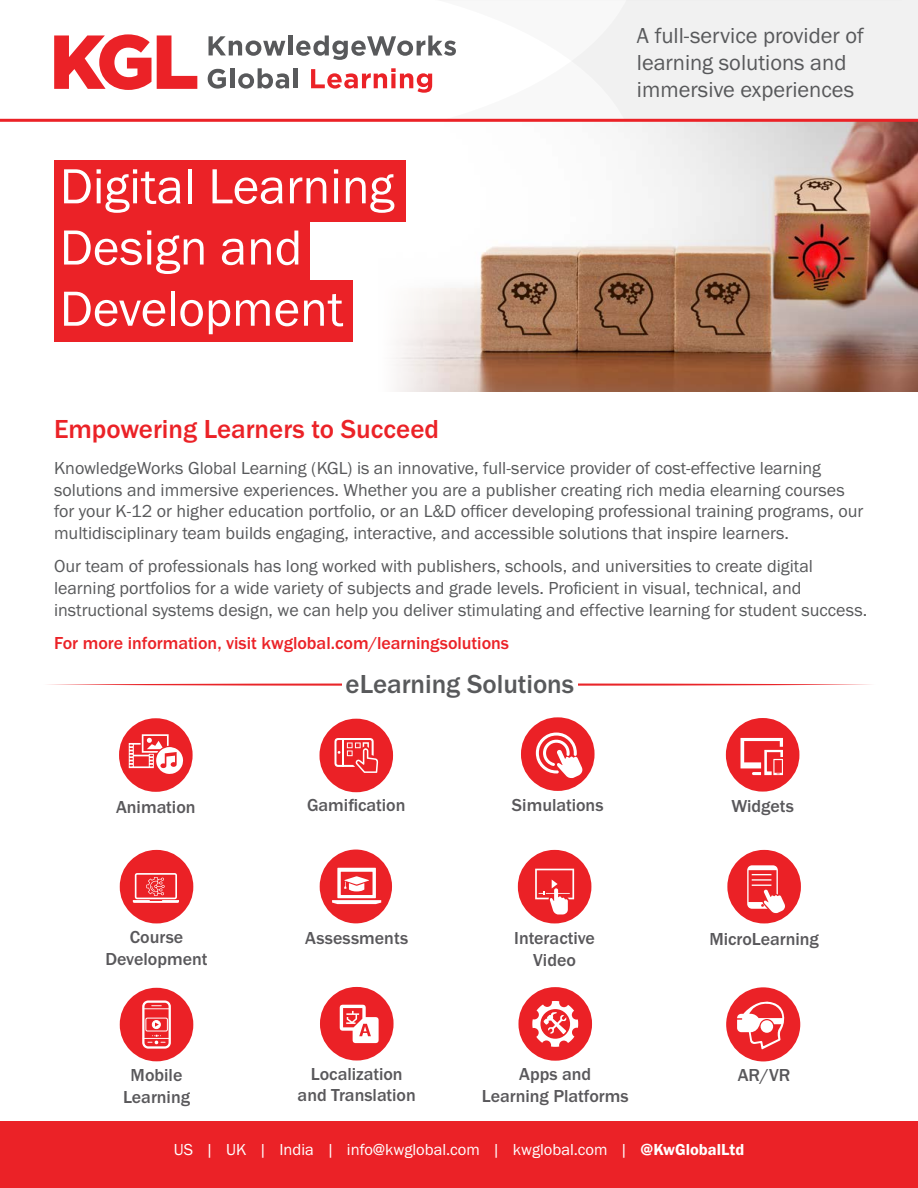
<style>
.page{position:relative;width:918px;height:1188px;background:#fff}
.page>*{position:absolute;margin:0;border:0;box-sizing:border-box;transform-origin:0 0}
.t1{font:51px/61.2px "Franklin Gothic URW Boo";color:#fff}
.t2{font:500 27px "Franklin Gothic URW";color:#eb2227}
.t3{font:500 27px "Franklin Gothic URW";color:#58595b}
.t4{font:22.5px/27px "Franklin Gothic URW Boo";color:#58595b}
.t5{font:18px/21.6px "Franklin Gothic URW Boo";color:#58595b}
.t6{font:500 18px/21.6px "Franklin Gothic URW";color:#59585b;text-align:center}
.t7{font:500 18px "Franklin Gothic URW";color:#eb2227}
.t8{font:16.5px "Franklin Gothic URW Boo";color:#fff}
.s1{font-family:"Franklin Gothic URW Dem"}
</style>
<div class="page">
<svg style="left:437px;top:0;width:481px;height:119px;fill:#f1f1f1"></svg>
<svg style="left:437px;top:0;width:465px;height:1px"></svg>
<img style="left:394px;top:122px;width:524px;height:270px">
<svg style="left:48px;top:683px;width:823px;height:3px"></svg>
<div style="left:0;top:1121px;width:918px;height:67px;background:#eb2227"></div>
<hr style="left:0;top:119px;width:918px;height:3px;background:#eb2227">
<div style="left:54px;top:160px;width:351px;height:62px;background:#eb2227"></div>
<svg style="left:54px;top:34px;width:143px;height:56px"></svg>
<svg style="left:209px;top:36px;width:76px;height:20px"></svg>
<hr style="left:288px;top:35px;width:4px;height:20px;background:#58595b">
<svg style="left:296px;top:35px;width:160px;height:25px"></svg>
<svg style="left:208px;top:69px;width:18px;height:20px"></svg>
<div style="left:230px;top:68px;width:5px;height:20px;background:#58595b"></div>
<svg style="left:238px;top:68px;width:51px;height:21px"></svg>
<div style="left:293px;top:68px;width:5px;height:20px;background:#58595b"></div>
<svg style="left:311px;top:68px;width:121px;height:25px"></svg>
<div style="left:54px;top:222px;width:256px;height:62px;background:#eb2227"></div>
<div style="left:54px;top:281px;width:298px;height:61px;background:#eb2227"></div>
<div style="left:342px;top:675px;width:236px;height:17px;background:#fff"></div>
<svg style="left:518px;top:850px;width:73px;height:73px"></svg>
<svg style="left:726px;top:718px;width:73px;height:74px"></svg>
<svg style="left:521px;top:717px;width:74px;height:74px"></svg>
<svg style="left:320px;top:987px;width:74px;height:74px"></svg>
<svg style="left:518px;top:987px;width:74px;height:74px"></svg>
<svg style="left:319px;top:719px;width:74px;height:73px"></svg>
<svg style="left:120px;top:850px;width:73px;height:73px"></svg>
<svg style="left:120px;top:988px;width:73px;height:73px"></svg>
<svg style="left:119px;top:718px;width:74px;height:74px"></svg>
<svg style="left:727px;top:850px;width:74px;height:73px"></svg>
<div style="left:726px;top:987px;width:74px;height:74px;background:#eb2227;border-radius:50%"></div>
<svg style="left:737px;top:1001px;width:48px;height:48px"></svg>
<div style="left:320px;top:850px;width:72px;height:73px;background:#eb2227;border-radius:50%"></div>
<svg style="left:332px;top:868px;width:49px;height:36px"></svg>
<h1 class="t1" style="left:60px;top:155px;width:336px">Digital Learning<br>Design and<br>Development</h1>
<p class="t4" style="left:637px;top:22px;width:229px">A full-service provider of learning solutions and immersive experiences</p>
<h2 class="t2" style="left:54px;top:412px;width:387px">Empowering Learners to Succeed</h2>
<p class="t5" style="left:54px;top:457px;width:811px">KnowledgeWorks Global Learning (KGL) is an innovative, full-service provider of cost-effective learning solutions and immersive experiences. Whether you are a publisher creating rich media elearning courses for your K-12 or higher education portfolio, or an L&amp;D officer developing professional training programs, our multidisciplinary team builds engaging, interactive, and accessible solutions that inspire learners.</p>
<p class="t5" style="left:54px;top:555px;width:815px">Our team of professionals has long worked with publishers, schools, and universities to create digital learning portfolios for a wide variety of subjects and grade levels. Proficient in visual, technical, and instructional systems design, we can help you deliver stimulating and effective learning for student success.</p>
<p class="t7" style="left:54px;top:632px;width:457px">For more information, visit kwglobal.com/learningsolutions</p>
<h2 class="t3" style="left:346px;top:667px;width:230px">eLearning Solutions</h2>
<p class="t6" style="left:116px;top:795px;width:81px">Animation</p>
<p class="t6" style="left:307px;top:794px;width:100px">Gamification</p>
<p class="t6" style="left:512px;top:794px;width:93px">Simulations</p>
<p class="t6" style="left:731px;top:794px;width:64px">Widgets</p>
<p class="t6" style="left:105px;top:926px;width:104px">Course<br>Development</p>
<p class="t6" style="left:305px;top:927px;width:104px">Assessments</p>
<p class="t6" style="left:709px;top:927px;width:111px">MicroLearning</p>
<p class="t6" style="left:514px;top:927px;width:82px">Interactive<br>Video</p>
<p class="t6" style="left:123px;top:1064px;width:69px">Mobile<br>Learning</p>
<p class="t6" style="left:298px;top:1063px;width:120px">Localization and Translation</p>
<p class="t6" style="left:482px;top:1063px;width:148px">Apps and<br>Learning Platforms</p>
<p class="t6" style="left:738px;top:1064px;width:54px">AR/VR</p>
<p class="t8" style="left:174px;top:1139px;width:572px">US | UK | India | info@kwglobal.com | kwglobal.com | <span class="s1">@KwGlobalLtd</span></p>
</div>
